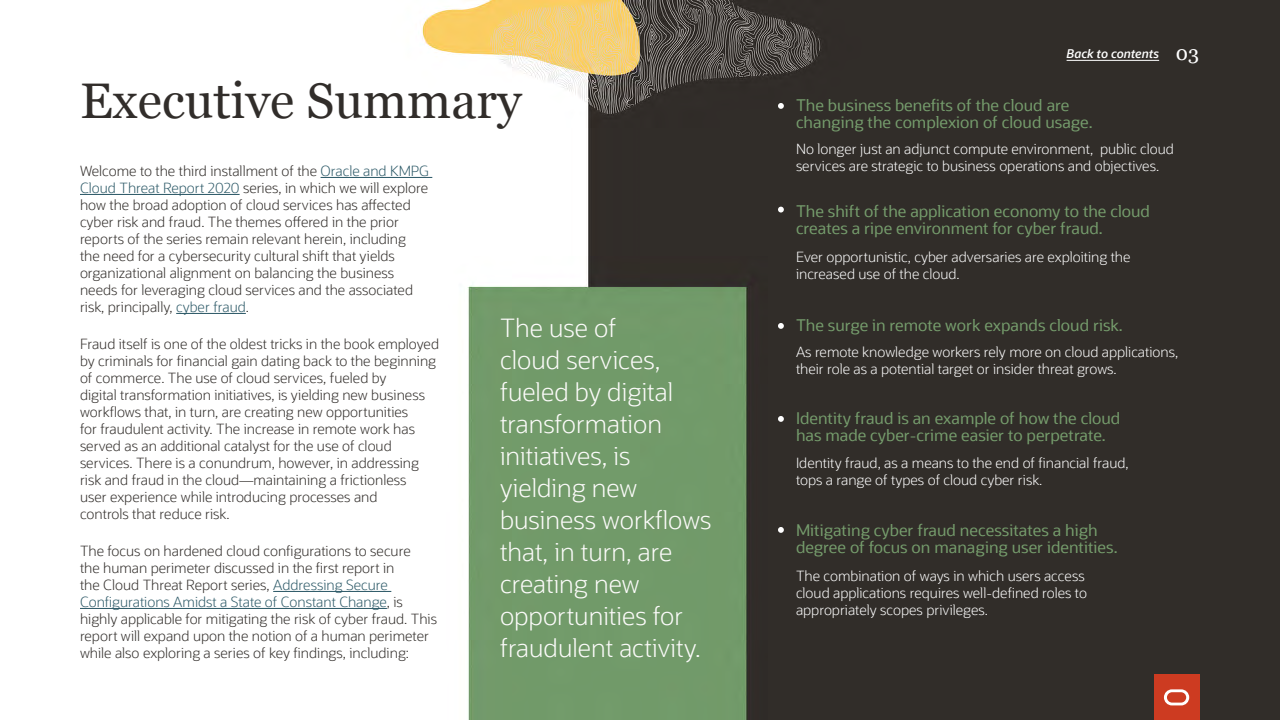
<style>
.page{position:relative;width:1280px;height:720px;background:#fff}
.page>*{position:absolute;margin:0;border:0;box-sizing:border-box;transform-origin:0 0}
.Chapter_Title{font:50px "Georgia";color:#312d2a}
.Call_out_25_32{font:300 25px/32px "Oracle Sans";color:#fcfbfa}
.Small_sub_header{font:16px/17px "Oracle Sans";color:#759c6c}
.Body_Copy_-_14_17{font:300 14px/17px "Oracle Sans";color:#312d2a}
.Body_Copy_-_14_17-2{font:300 14px/17px "Oracle Sans";color:#fff}
.t1{font:italic 600 12px "Oracle Sans";color:#fff}
.s1{color:#2c5967}
.s2{font-family:"Georgia";font-weight:400;font-style:normal;font-size:20px}
</style>
<div class="page">
<img style="left:80px;top:0;width:1200px;height:720px">
<hr style="left:321px;top:177px;width:111px;height:1px;background:#2c5967">
<hr style="left:80px;top:194px;width:160px;height:1px;background:#2c5967">
<hr style="left:176px;top:313px;width:70px;height:1px;background:#2c5967">
<hr style="left:273px;top:591px;width:118px;height:1px;background:#2c5967">
<hr style="left:80px;top:608px;width:307px;height:1px;background:#2c5967">
<svg style="left:778px;top:103px;width:6px;height:6px"></svg>
<svg style="left:778px;top:323px;width:6px;height:6px"></svg>
<svg style="left:778px;top:527px;width:6px;height:6px"></svg>
<svg style="left:778px;top:207px;width:6px;height:6px"></svg>
<svg style="left:778px;top:416px;width:6px;height:6px"></svg>
<div style="left:1154px;top:675px;width:45px;height:45px;background:#cd3b21"></div>
<svg style="left:1164px;top:689px;width:25px;height:16px"></svg>
<hr style="left:1067px;top:60px;width:92px;height:1px;background:#fff">
<p class="Chapter_Title" style="left:80px;top:64px;width:443px">Executive Summary</p>
<p class="Body_Copy_-_14_17" style="left:80px;top:163px;width:350px">Welcome to the third installment of the <span class="s1">Oracle and KMPG Cloud Threat Report 2020</span> series, in which we will explore how the broad adoption of cloud services has affected cyber risk and fraud. The themes offered in the prior reports of the series remain relevant herein, including the need for a cybersecurity cultural shift that yields organizational alignment on balancing the business needs for leveraging cloud services and the associated risk, principally, <span class="s1">cyber fraud</span>.</p>
<p class="Body_Copy_-_14_17" style="left:80px;top:336px;width:361px">Fraud itself is one of the oldest tricks in the book employed by criminals for financial gain dating back to the beginning of commerce. The use of cloud services, fueled by<br>digital transformation initiatives, is yielding new business workflows that, in turn, are creating new opportunities<br>for fraudulent activity. The increase in remote work has served as an additional catalyst for the use of cloud services. There is a conundrum, however, in addressing risk and fraud in the cloud—maintaining a frictionless<br>user experience while introducing processes and<br>controls that reduce risk.</p>
<p class="Body_Copy_-_14_17" style="left:80px;top:543px;width:359px">The focus on hardened cloud configurations to secure<br>the human perimeter discussed in the first report in<br>the Cloud Threat Report series, <span class="s1">Addressing Secure Configurations Amidst a State of Constant Change</span>, is highly applicable for mitigating the risk of cyber fraud. This report will expand upon the notion of a human perimeter while also exploring a series of key findings, including:</p>
<p class="Call_out_25_32" style="left:500px;top:313px;width:213px">The use of<br>cloud services, fueled by digital transformation initiatives, is yielding new business workflows that, in turn, are creating new opportunities for fraudulent activity.</p>
<p class="t1" style="left:1067px;top:47px;width:134px">Back to contents <span class="s2">03</span></p>
<p class="Small_sub_header" style="left:796px;top:97px;width:298px">The business benefits of the cloud are changing the complexion of cloud usage.</p>
<p class="Body_Copy_-_14_17-2" style="left:796px;top:141px;width:379px">No longer just an adjunct compute environment, public cloud services are strategic to business operations and objectives.</p>
<p class="Small_sub_header" style="left:796px;top:202px;width:356px">The shift of the application economy to the cloud creates a ripe environment for cyber fraud.</p>
<p class="Body_Copy_-_14_17-2" style="left:796px;top:248px;width:336px">Ever opportunistic, cyber adversaries are exploiting the increased use of the cloud.</p>
<p class="Small_sub_header" style="left:796px;top:317px;width:328px">The surge in remote work expands cloud risk.</p>
<p class="Body_Copy_-_14_17-2" style="left:796px;top:344px;width:384px">As remote knowledge workers rely more on cloud applications, their role as a potential target or insider threat grows.</p>
<p class="Small_sub_header" style="left:796px;top:410px;width:326px">Identity fraud is an example of how the cloud has made cyber-crime easier to perpetrate.</p>
<p class="Body_Copy_-_14_17-2" style="left:796px;top:455px;width:334px">Identity fraud, as a means to the end of financial fraud, tops a range of types of cloud cyber risk.</p>
<p class="Small_sub_header" style="left:796px;top:521px;width:323px">Mitigating cyber fraud necessitates a high degree of focus on managing user identities.</p>
<p class="Body_Copy_-_14_17-2" style="left:796px;top:567px;width:292px">The combination of ways in which users access cloud applications requires well-defined roles to appropriately scopes privileges.</p>
</div>
